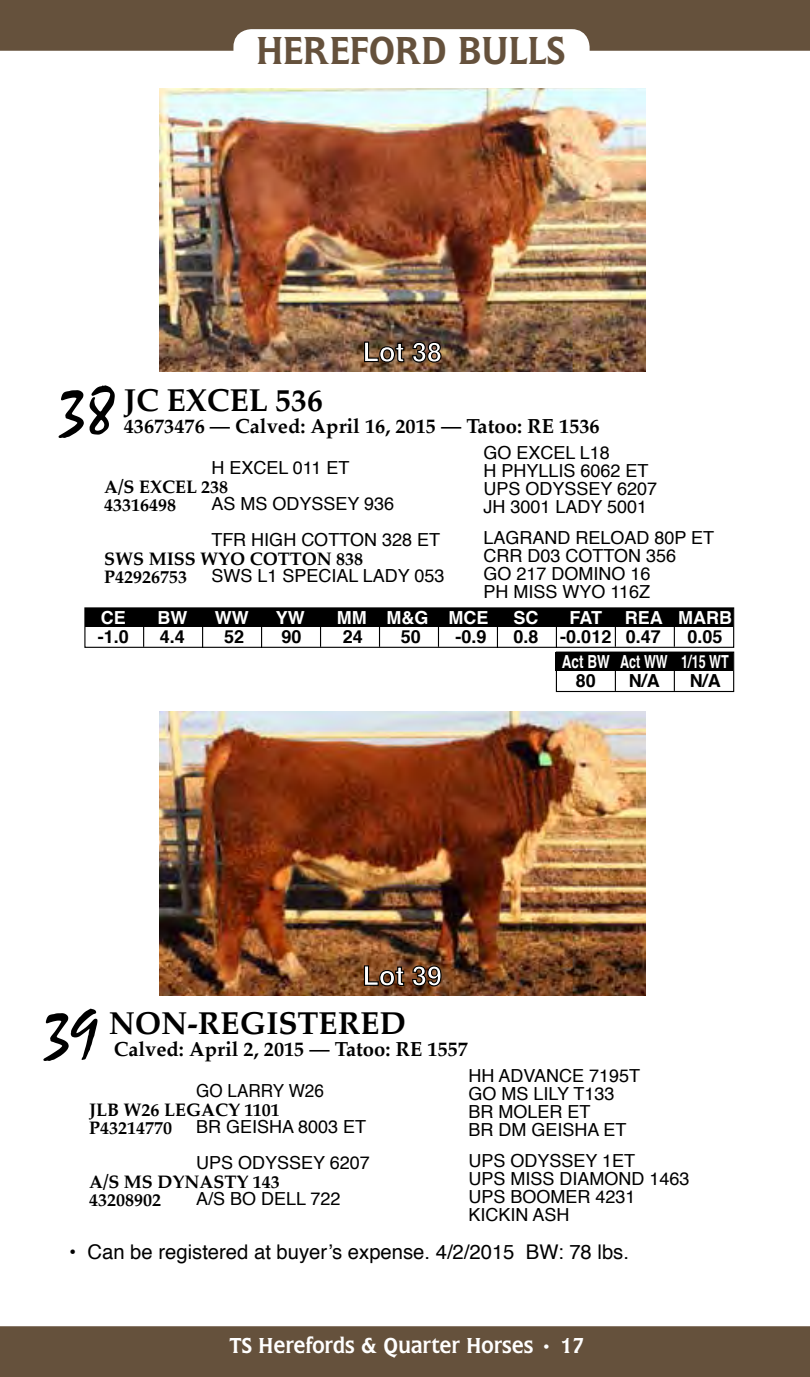
<style>
.page{position:relative;width:810px;height:1377px;background:#fff}
.page>*{position:absolute;margin:0;border:0;box-sizing:border-box;transform-origin:0 0}
.t1{font:67.5px "Mistral";color:#000}
.t2{font:40.5px "Flare Gothic Regular DTC";color:#65513c}
.t3{font:700 31.5px "Palatino";color:#000}
.t4{font:22.5px "Flare Gothic Regular DTC";color:#fff}
.t5{font:700 20.25px "Palatino";color:#000}
.t6{font:20.25px "Helvetica";color:#000}
.t7{font:18px/18px "Helvetica";color:#000}
.t8{font:700 18px/18px "Palatino";color:#000}
.t9{font:18px/36px "Helvetica";color:#000;scale:.95 1}
.t10{font:700 18px "Helvetica";color:#000}
.t11{font:700 18px "Helvetica";color:#fff}
.t12{font:700 18px "Helvetica";color:#fff;scale:.7 1}
.t13{font:700 18px "Helvetica";color:#fff;scale:.75 1}
</style>
<div class="page">
<div style="left:0;top:1326px;width:810px;height:51px;background:#65513c"></div>
<div style="left:0;top:0;width:810px;height:51px;background:#65513c"></div>
<img style="left:160px;top:712px;width:486px;height:283px">
<img style="left:160px;top:88px;width:486px;height:284px">
<div style="left:236px;top:31px;width:351px;height:37px;background:#fff;border-radius:16px"></div>
<div style="left:233px;top:29px;width:357px;height:41px;border:4px solid #fff;border-radius:16px"></div>
<div style="left:85px;top:608px;width:648px;height:18px;background:#000"></div>
<div style="left:556px;top:652px;width:177px;height:19px;background:#000"></div>
<div style="left:84px;top:607px;width:650px;height:41px;border:1px solid #000"></div>
<div style="left:556px;top:652px;width:178px;height:40px;border:1px solid #000"></div>
<hr style="left:143px;top:608px;width:1px;height:39px;background:#000">
<hr style="left:202px;top:608px;width:1px;height:40px;background:#000">
<hr style="left:261px;top:608px;width:1px;height:40px;background:#000">
<hr style="left:320px;top:608px;width:1px;height:39px;background:#000">
<hr style="left:379px;top:608px;width:1px;height:39px;background:#000">
<hr style="left:438px;top:608px;width:1px;height:39px;background:#000">
<hr style="left:497px;top:608px;width:1px;height:40px;background:#000">
<hr style="left:556px;top:608px;width:1px;height:40px;background:#000">
<hr style="left:615px;top:608px;width:1px;height:39px;background:#000">
<hr style="left:615px;top:652px;width:1px;height:39px;background:#000">
<hr style="left:674px;top:608px;width:1px;height:39px;background:#000">
<hr style="left:674px;top:652px;width:1px;height:39px;background:#000">
<svg style="left:363px;top:341px;width:79px;height:22px"></svg>
<svg style="left:363px;top:965px;width:79px;height:22px"></svg>
<h2 class="t2" style="left:257px;top:28px;width:310px">HEREFORD BULLS</h2>
<h1 class="t1" style="left:60px;top:374px;width:57px">38</h1>
<h3 class="t3" style="left:124px;top:373px;width:200px">JC EXCEL 536</h3>
<p class="t5" style="left:124px;top:409px;width:477px">43673476 — Calved: April 16, 2015 — Tatoo: RE 1536</p>
<p class="t7" style="left:211px;top:451px;width:235px;line-height:36px">H EXCEL 011 ET<br>AS MS ODYSSEY 936<br>TFR HIGH COTTON 328 ET<br>SWS L1 SPECIAL LADY 053</p>
<p class="t8" style="left:104px;top:477px;width:125px">A/S EXCEL 238<br>43316498</p>
<p class="t8" style="left:104px;top:549px;width:260px">SWS MISS WYO COTTON 838<br>P42926753</p>
<p class="t7" style="left:483px;top:444px;width:175px">GO EXCEL L18<br>H PHYLLIS 6062 ET<br>UPS ODYSSEY 6207<br>JH 3001 LADY 5001</p>
<p class="t7" style="left:483px;top:530px;width:232px">LAGRAND RELOAD 80P ET<br>CRR D03 COTTON 356<br>GO 217 DOMINO 16<br>PH MISS WYO 116Z</p>
<p class="t11" style="left:101px;top:603px;width:27px">CE</p>
<p class="t10" style="left:98px;top:622px;width:33px">-1.0</p>
<p class="t11" style="left:157px;top:603px;width:31px">BW</p>
<p class="t10" style="left:160px;top:622px;width:27px">4.4</p>
<p class="t11" style="left:215px;top:603px;width:35px">WW</p>
<p class="t10" style="left:224px;top:622px;width:22px">52</p>
<p class="t11" style="left:276px;top:603px;width:30px">YW</p>
<p class="t10" style="left:282px;top:622px;width:22px">90</p>
<p class="t11" style="left:337px;top:603px;width:31px">MM</p>
<p class="t10" style="left:343px;top:622px;width:22px">24</p>
<p class="t11" style="left:386px;top:603px;width:43px">M&amp;G</p>
<p class="t10" style="left:401px;top:622px;width:22px">50</p>
<p class="t11" style="left:449px;top:603px;width:41px">MCE</p>
<p class="t10" style="left:455px;top:622px;width:33px">-0.9</p>
<p class="t11" style="left:514px;top:603px;width:27px">SC</p>
<p class="t10" style="left:514px;top:622px;width:27px">0.8</p>
<p class="t11" style="left:570px;top:603px;width:34px">FAT</p>
<p class="t10" style="left:560px;top:622px;width:53px">-0.012</p>
<p class="t13" style="left:562px;top:647px;width:65px">Act BW</p>
<p class="t10" style="left:576px;top:666px;width:22px">80</p>
<p class="t11" style="left:625px;top:603px;width:39px">REA</p>
<p class="t10" style="left:626px;top:622px;width:37px">0.47</p>
<p class="t12" style="left:620px;top:647px;width:69px">Act WW</p>
<p class="t10" style="left:629px;top:666px;width:32px">N/A</p>
<p class="t11" style="left:678px;top:603px;width:55px">MARB</p>
<p class="t10" style="left:688px;top:622px;width:37px">0.05</p>
<p class="t12" style="left:681px;top:647px;width:70px">1/15 WT</p>
<p class="t10" style="left:690px;top:666px;width:32px">N/A</p>
<h1 class="t1" style="left:44px;top:997px;width:56px">39</h1>
<h3 class="t3" style="left:109px;top:996px;width:299px">NON-REGISTERED</h3>
<p class="t5" style="left:114px;top:1032px;width:356px">Calved: April 2, 2015 — Tatoo: RE 1557</p>
<p class="t9" style="left:196px;top:1074px;width:184px">GO LARRY W26<br>BR GEISHA 8003 ET<br>UPS ODYSSEY 6207<br>A/S BO DELL 722</p>
<p class="t8" style="left:89px;top:1100px;width:192px">JLB W26 LEGACY 1101<br>P43214770</p>
<p class="t8" style="left:89px;top:1172px;width:192px">A/S MS DYNASTY 143<br>43208902</p>
<p class="t7" style="left:468px;top:1067px;width:173px">HH ADVANCE 7195T<br>GO MS LILY T133<br>BR MOLER ET<br>BR DM GEISHA ET</p>
<p class="t7" style="left:468px;top:1153px;width:223px">UPS ODYSSEY 1ET<br>UPS MISS DIAMOND 1463<br>UPS BOOMER 4231<br>KICKIN ASH</p>
<p class="t6" style="left:69px;top:1237px;width:561px">• Can be registered at buyer’s expense. 4/2/2015 BW: 78 lbs.</p>
<p class="t4" style="left:230px;top:1333px;width:356px">TS Herefords &amp; Quarter Horses • 17</p>
</div>
